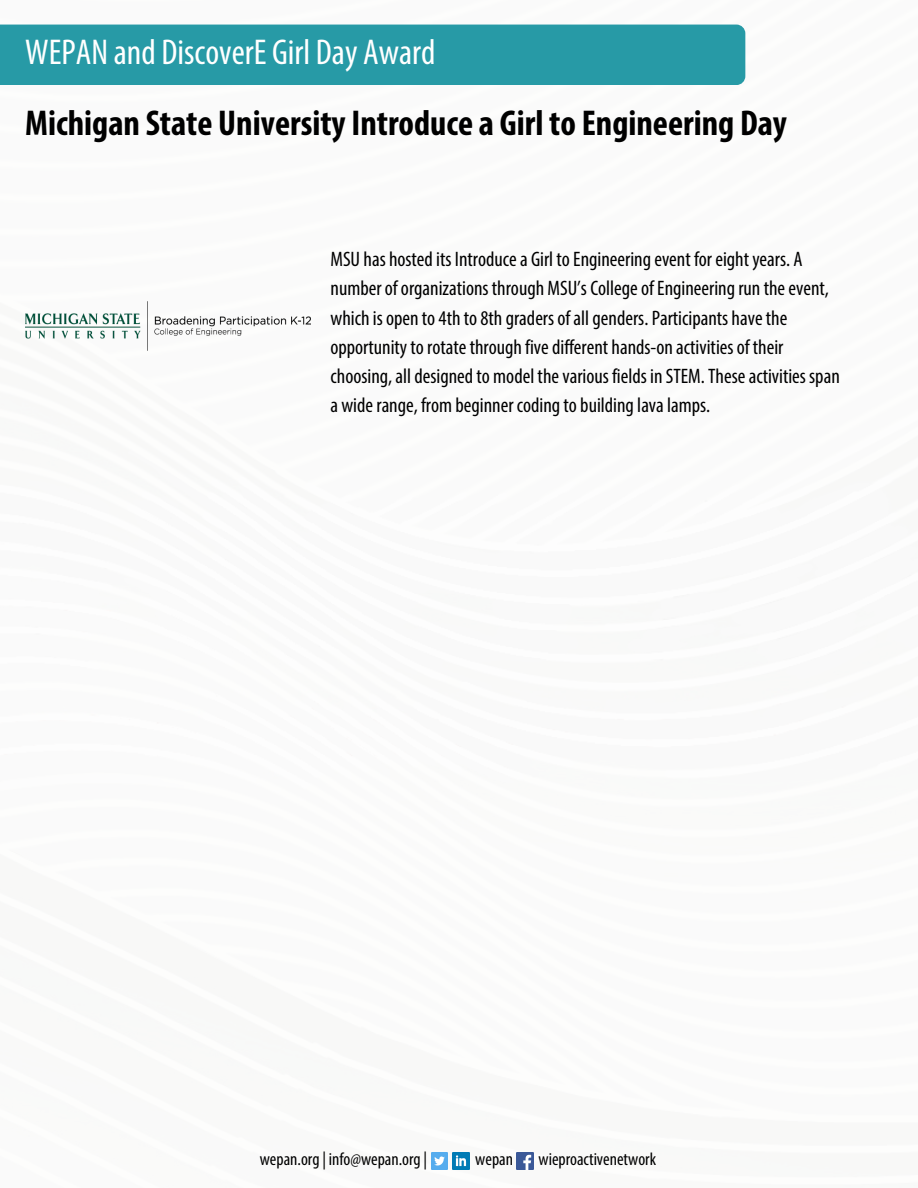
<style>
.page{position:relative;width:918px;height:1188px;background:#fff}
.page>*{position:absolute;margin:0;border:0;box-sizing:border-box;transform-origin:0 0}
.t1{font:700 condensed 36px "Myriad Pro";color:#000}
.t2{font:condensed 36px "Myriad Pro";color:#fff}
.t3{font:condensed 21px/29.2px "Myriad Pro";color:#000}
.t4{font:condensed 18px "Myriad Pro";color:#000}
</style>
<div class="page">
<img style="left:517px;top:1153px;width:16px;height:16px">
<img style="left:453px;top:1153px;width:17px;height:16px">
<img style="left:431px;top:1153px;width:17px;height:16px">
<div style="left:0;top:25px;width:745px;height:60px;background:#279aa6"></div>
<img style="left:25px;top:302px;width:286px;height:48px">
<p class="t2" style="left:25px;top:37px;width:412px">WEPAN and DiscoverE Girl Day Award</p>
<h3 class="t1" style="left:25px;top:108px;width:763px">Michigan State University Introduce a Girl to Engineering Day</h3>
<h1 class="t3" style="left:331px;top:246px;width:511px">MSU has hosted its Introduce a Girl to Engineering event for eight years. A number of organizations through MSU’s College of Engineering run the event, which is open to 4th to 8th graders of all genders. Participants have the opportunity to rotate through five different hands-on activities of their choosing, all designed to model the various fields in STEM. These activities span a wide range, from beginner coding to building lava lamps.</h1>
<h2 class="t4" style="left:260px;top:1152px;width:169px">wepan.org | info@wepan.org |</h2>
<h2 class="t4" style="left:475px;top:1152px;width:39px">wepan</h2>
<h2 class="t4" style="left:539px;top:1152px;width:119px">wieproactivenetwork</h2>
</div>
